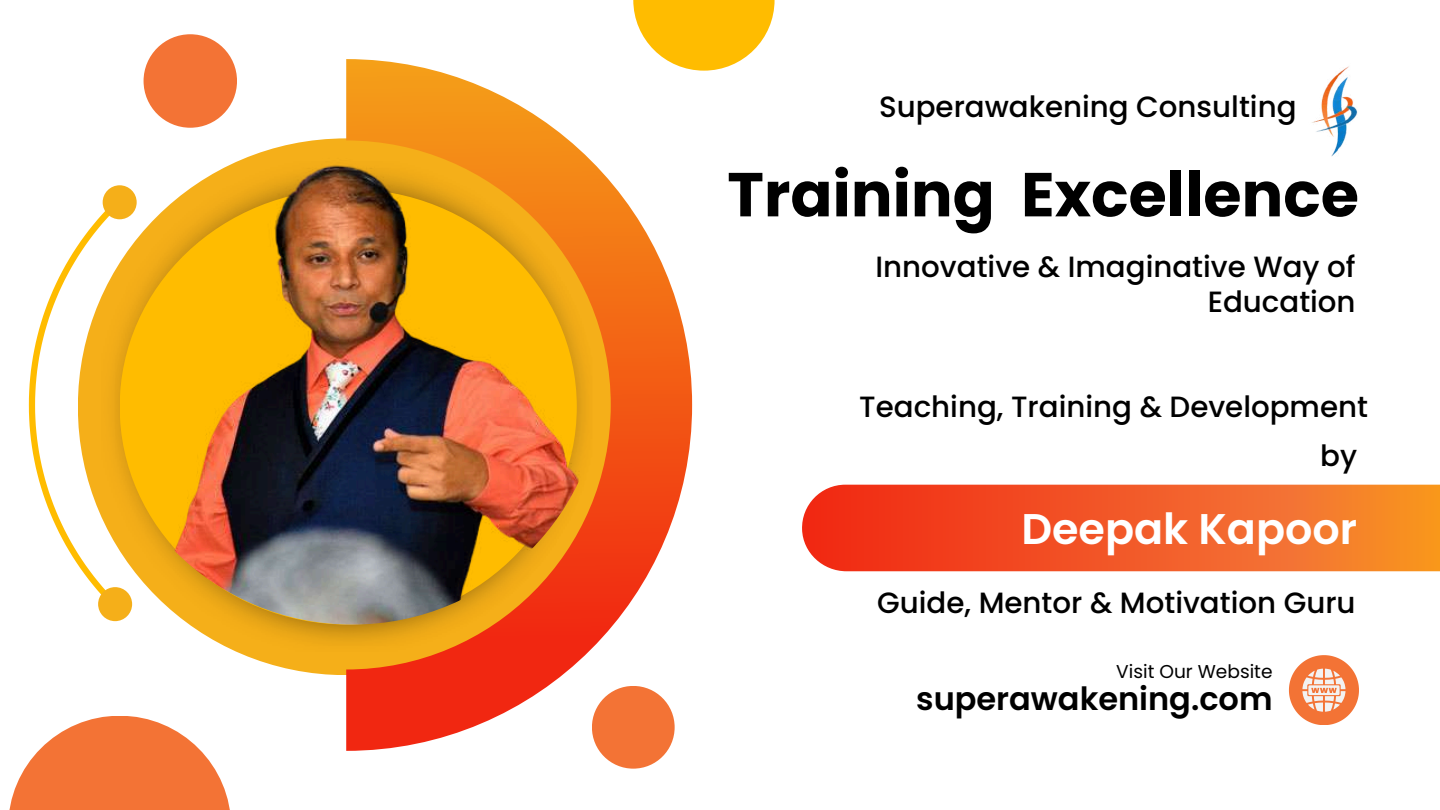
<style>
.page{position:relative;width:1440px;height:810px;background:#fff}
.page>*{position:absolute;margin:0;border:0;box-sizing:border-box;transform-origin:0 0}
.t1{font:700 62px "Poppins";color:#000}
.t2{font:600 42.9px "Poppins";color:#fff}
.t3{font:600 32px "Poppins";color:#000}
.t4{font:500 29.3px/34.8px "Poppins";color:#000;text-align:right}
.t5{font:18.6px "Poppins";color:#000}
</style>
<div class="page">
<img style="left:115px;top:185px;width:231px;height:460px">
<img style="left:101px;top:123px;width:502px;height:502px;border-radius:50%">
<svg style="left:346px;top:59px;width:346px;height:692px"></svg>
<svg style="left:29px;top:204px;width:87px;height:396px"></svg>
<div style="left:103px;top:185px;width:34px;height:34px;background:#f5af19;border-radius:50%"></div>
<div style="left:98px;top:587px;width:34px;height:34px;background:#f5af19;border-radius:50%"></div>
<svg style="left:9px;top:716px;width:221px;height:94px;fill:#f37335"></svg>
<div style="left:144px;top:34px;width:93px;height:94px;background:#f37335;border-radius:50%"></div>
<div style="left:592px;top:686px;width:83px;height:83px;background:#f37335;border-radius:50%"></div>
<svg style="left:633px;top:0;width:142px;height:71px;fill:#ffbc00"></svg>
<svg style="left:802px;top:485px;width:638px;height:86px;background:#f35d27"></svg>
<svg style="left:1289px;top:655px;width:70px;height:70px"></svg>
<img style="left:1312px;top:66px;width:46px;height:91px">
<p class="t4" style="left:879px;top:90px;width:419px">Superawakening Consulting</p>
<h1 class="t1" style="left:727px;top:151px;width:633px">Training Excellence</h1>
<p class="t4" style="left:876px;top:249px;width:482px">Innovative &amp; Imaginative Way of<br>Education</p>
<p class="t4" style="left:859px;top:390px;width:510px">Teaching, Training &amp; Development</p>
<p class="t4" style="left:1320px;top:439px;width:38px">by</p>
<h2 class="t2" style="left:1021px;top:499px;width:337px">Deepak Kapoor</h2>
<p class="t4" style="left:877px;top:586px;width:480px">Guide, Mentor &amp; Motivation Guru</p>
<p class="t5" style="left:1116px;top:659px;width:158px">Visit Our Website</p>
<p class="t3" style="left:916px;top:677px;width:358px">superawakening.com</p>
</div>
